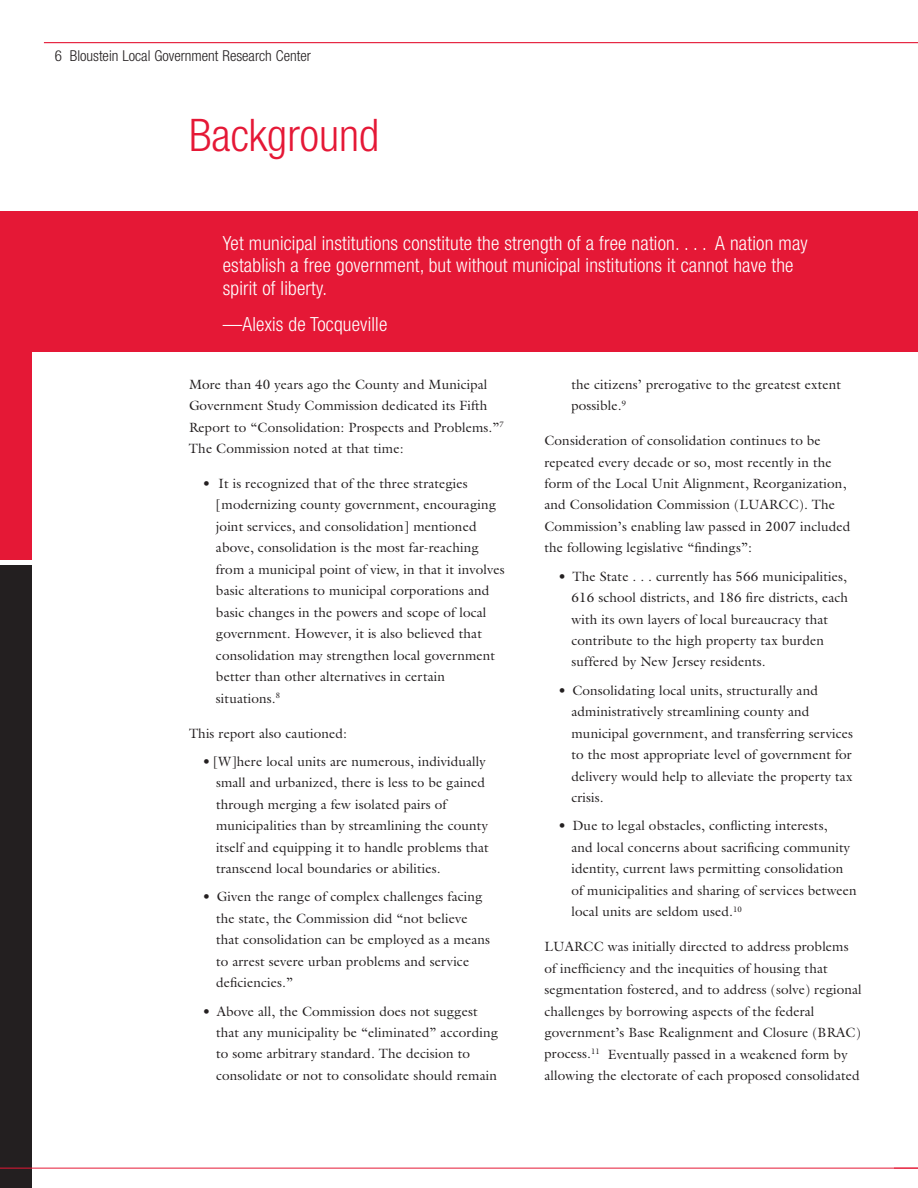
<style>
.page{position:relative;width:918px;height:1188px;background:#fff}
.page>*{position:absolute;margin:0;border:0;box-sizing:border-box;transform-origin:0 0}
.t1{font:300 condensed 45px "Helvetica Neue";color:#e51836}
.t2{font:300 condensed 19.5px/22.5px "Helvetica Neue";letter-spacing:.01em;color:#fff}
.t3{font:300 condensed 15px "Helvetica Neue";color:#231f20}
.t4{font:13.5px/21.5px "Galliard";letter-spacing:.01em;color:#231f20}
</style>
<div class="page">
<hr style="left:44px;top:42px;width:874px;height:1px;background:#e51836">
<div style="left:0;top:566px;width:32px;height:622px;background:#231f20"></div>
<div style="left:0;top:263px;width:32px;height:297px;background:#e51836"></div>
<hr style="left:0;top:1168px;width:918px;height:1px;background:#e51836">
<svg style="left:894px;top:1168px;width:24px;height:1px"></svg>
<div style="left:0;top:211px;width:918px;height:141px;background:#e51836"></div>
<p class="t3" style="left:55px;top:47px;width:258px">6 Bloustein Local Government Research Center</p>
<h1 class="t1" style="left:189px;top:109px;width:192px">Background</h1>
<h2 class="t2" style="left:223px;top:231px;width:587px">Yet municipal institutions constitute the strength of a free nation. . . . A nation may establish a free government, but without municipal institutions it cannot have the spirit of liberty.</h2>
<h2 class="t2" style="left:223px;top:312px;width:166px">—Alexis de Tocqueville</h2>
<p class="t4" style="left:189px;top:373px;width:317px">More than 40 years ago the County and Municipal Government Study Commission dedicated its Fifth Report to “Consolidation: Prospects and Problems.”<sup>7<br></sup>The Commission noted at that time:</p>
<p class="t4" style="left:216px;top:473px;width:290px;text-indent:-14px">• It is recognized that of the three strategies [modernizing county government, encouraging joint services, and consolidation] mentioned above, consolidation is the most far-reaching from a municipal point of view, in that it involves basic alterations to municipal corporations and basic changes in the powers and scope of local government. However, it is also believed that consolidation may strengthen local government better than other alternatives in certain situations.<sup>8</sup></p>
<p class="t4" style="left:189px;top:722px;width:159px">This report also cautioned:</p>
<p class="t4" style="left:216px;top:750px;width:274px;text-indent:-14px">• [W]here local units are numerous, individually small and urbanized, there is less to be gained through merging a few isolated pairs of municipalities than by streamlining the county itself and equipping it to handle problems that transcend local boundaries or abilities.</p>
<p class="t4" style="left:216px;top:886px;width:276px;text-indent:-14px">• Given the range of complex challenges facing the state, the Commission did “not believe that consolidation can be employed as a means to arrest severe urban problems and service deficiencies.”</p>
<p class="t4" style="left:216px;top:1000px;width:283px;text-indent:-14px">• Above all, the Commission does not suggest that any municipality be “eliminated” according to some arbitrary standard. The decision to consolidate or not to consolidate should remain</p>
<p class="t4" style="left:572px;top:373px;width:271px">the citizens’ prerogative to the greatest extent possible.<sup>9</sup></p>
<p class="t4" style="left:545px;top:430px;width:307px">Consideration of consolidation continues to be repeated every decade or so, most recently in the form of the Local Unit Alignment, Reorganization, and Consolidation Commission (LUARCC). The Commission’s enabling law passed in 2007 included the following legislative “findings”:</p>
<p class="t4" style="left:572px;top:565px;width:278px;text-indent:-14px">• The State . . . currently has 566 municipalities, 616 school districts, and 186 fire districts, each with its own layers of local bureaucracy that contribute to the high property tax burden suffered by New Jersey residents.</p>
<p class="t4" style="left:572px;top:679px;width:283px;text-indent:-14px">• Consolidating local units, structurally and administratively streamlining county and municipal government, and transferring services to the most appropriate level of government for delivery would help to alleviate the property tax crisis.</p>
<p class="t4" style="left:572px;top:815px;width:287px;text-indent:-14px">• Due to legal obstacles, conflicting interests,<br>and local concerns about sacrificing community identity, current laws permitting consolidation of municipalities and sharing of services between local units are seldom used.<sup>10</sup></p>
<p class="t4" style="left:545px;top:936px;width:319px">LUARCC was initially directed to address problems of inefficiency and the inequities of housing that segmentation fostered, and to address (solve) regional challenges by borrowing aspects of the federal government’s Base Realignment and Closure (BRAC) process.<sup>11</sup> Eventually passed in a weakened form by allowing the electorate of each proposed consolidated</p>
</div>
